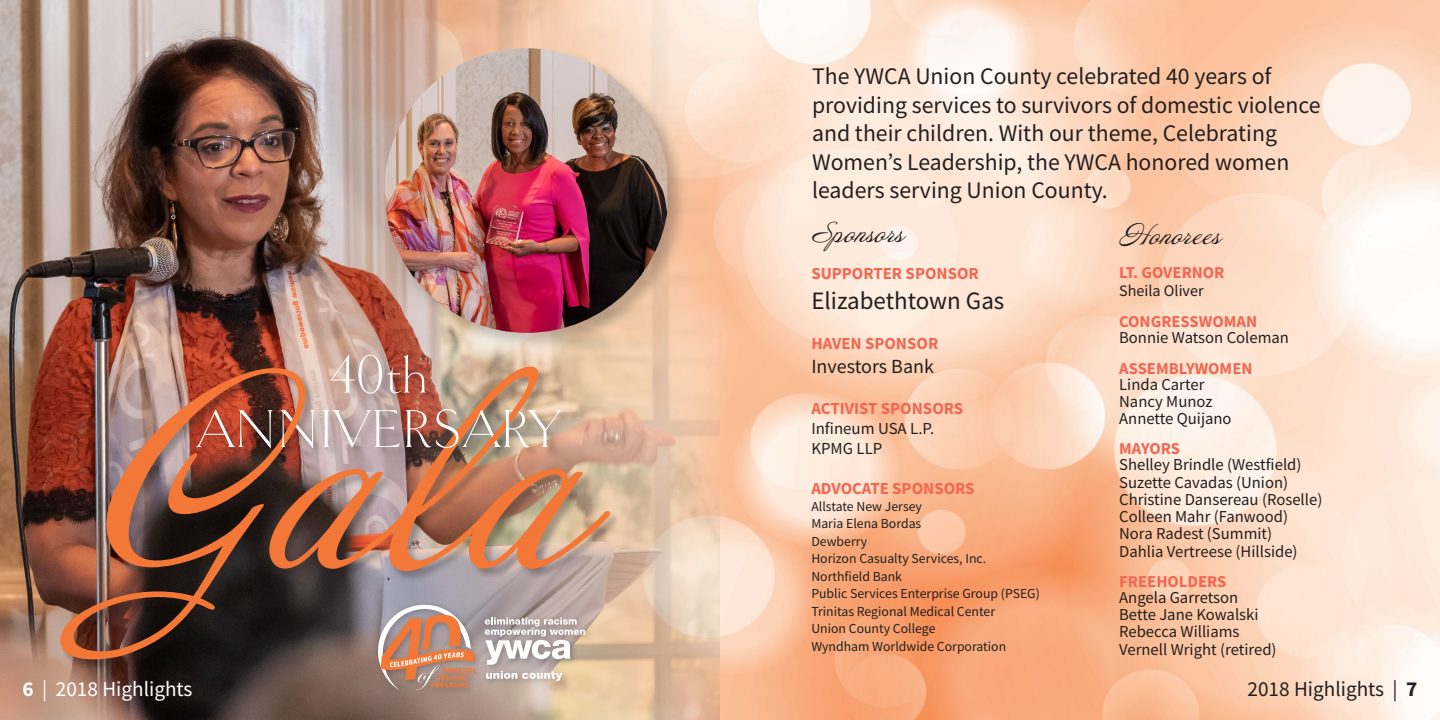
<style>
.page{position:relative;width:1440px;height:720px;background:#fff}
.page>*{position:absolute;margin:0;border:0;box-sizing:border-box;transform-origin:0 0}
.t1{font:25px "Source Sans Pro";color:#231f20}
.t2{font:25px "Annabelle JF";color:#231f20}
.t3{font:24.75px "Annabelle JF";color:#231f20}
.t4{font:23.75px/28.5px "Source Sans Pro";color:#231f20}
.t5{font:21.25px "Source Sans Pro";color:#fff}
.t6{font:21.25px "Source Sans Pro";color:#231f20}
.t7{font:20px "Source Sans Pro";color:#231f20}
.t8{font:700 16.75px "Source Sans Pro";color:#f26751}
.t9{font:16.75px "Source Sans Pro";color:#231f20}
.t10{font:16.62px "Source Sans Pro";color:#231f20}
.t11{font:700 16.62px "Source Sans Pro";color:#f26751}
.t12{font:16.12px "Source Sans Pro";color:#231f20}
.t13{font:13.75px "Source Sans Pro";color:#231f20}
.s1{font-weight:700}
</style>
<div class="page">
<img style="left:720px;top:0;width:720px;height:720px">
<img style="left:0;top:0;width:720px;height:720px">
<div style="left:60px;top:354px;width:562px;height:317px;background:#231f20;opacity:.34"></div>
<img style="left:60px;top:362px;width:550px;height:297px">
<svg style="left:331px;top:355px;width:95px;height:39px;background:#c3978c"></svg>
<img style="left:196px;top:409px;width:366px;height:39px">
<div style="left:383px;top:47px;width:305px;height:305px;background:#231f20;opacity:.24"></div>
<img style="left:384px;top:48px;width:285px;height:285px;border-radius:142px">
<div style="left:374px;top:601px;width:219px;height:97px;background:#231f20;opacity:.31"></div>
<svg style="left:486px;top:671px;width:76px;height:10px"></svg>
<svg style="left:485px;top:617px;width:100px;height:48px"></svg>
<svg style="left:377px;top:604px;width:99px;height:87px;background:#bf927f"></svg>
<p class="t4" style="left:812px;top:62px;width:510px">The YWCA Union County celebrated 40 years of providing services to survivors of domestic violence and their children. With our theme, Celebrating Women’s Leadership, the YWCA honored women leaders serving Union County.</p>
<p class="t2" style="left:811px;top:218px;width:94px">Sponsors</p>
<p class="t8" style="left:811px;top:262px;width:169px">SUPPORTER SPONSOR</p>
<p class="t1" style="left:811px;top:285px;width:195px">Elizabethtown Gas</p>
<p class="t8" style="left:811px;top:332px;width:128px">HAVEN SPONSOR</p>
<p class="t7" style="left:811px;top:354px;width:124px">Investors Bank</p>
<p class="t8" style="left:811px;top:397px;width:153px">ACTIVIST SPONSORS</p>
<p class="t9" style="left:811px;top:418px;width:124px">Infineum USA L.P.</p>
<p class="t9" style="left:811px;top:438px;width:73px">KPMG LLP</p>
<p class="t8" style="left:811px;top:477px;width:165px">ADVOCATE SPONSORS</p>
<p class="t13" style="left:811px;top:497px;width:112px">Allstate New Jersey</p>
<p class="t13" style="left:811px;top:515px;width:112px">Maria Elena Bordas</p>
<p class="t13" style="left:811px;top:532px;width:57px">Dewberry</p>
<p class="t13" style="left:811px;top:550px;width:176px">Horizon Casualty Services, Inc.</p>
<p class="t13" style="left:811px;top:567px;width:92px">Northfield Bank</p>
<p class="t13" style="left:811px;top:585px;width:230px">Public Services Enterprise Group (PSEG)</p>
<p class="t13" style="left:811px;top:602px;width:185px">Trinitas Regional Medical Center</p>
<p class="t13" style="left:811px;top:620px;width:126px">Union County College</p>
<p class="t13" style="left:811px;top:637px;width:196px">Wyndham Worldwide Corporation</p>
<p class="t3" style="left:1119px;top:219px;width:103px">Honorees</p>
<p class="t11" style="left:1119px;top:262px;width:107px">LT. GOVERNOR</p>
<p class="t12" style="left:1119px;top:280px;width:86px">Sheila Oliver</p>
<p class="t11" style="left:1119px;top:310px;width:139px">CONGRESSWOMAN</p>
<p class="t10" style="left:1119px;top:327px;width:171px">Bonnie Watson Coleman</p>
<p class="t11" style="left:1119px;top:357px;width:135px">ASSEMBLYWOMEN</p>
<p class="t10" style="left:1119px;top:374px;width:87px">Linda Carter</p>
<p class="t10" style="left:1119px;top:391px;width:95px">Nancy Munoz</p>
<p class="t10" style="left:1119px;top:408px;width:114px">Annette Quijano</p>
<p class="t11" style="left:1119px;top:437px;width:62px">MAYORS</p>
<p class="t10" style="left:1119px;top:454px;width:184px">Shelley Brindle (Westfield)</p>
<p class="t10" style="left:1119px;top:471px;width:171px">Suzette Cavadas (Union)</p>
<p class="t10" style="left:1119px;top:489px;width:205px">Christine Dansereau (Roselle)</p>
<p class="t10" style="left:1119px;top:506px;width:171px">Colleen Mahr (Fanwood)</p>
<p class="t10" style="left:1119px;top:523px;width:155px">Nora Radest (Summit)</p>
<p class="t10" style="left:1119px;top:541px;width:180px">Dahlia Vertreese (Hillside)</p>
<p class="t11" style="left:1119px;top:570px;width:109px">FREEHOLDERS</p>
<p class="t10" style="left:1119px;top:587px;width:121px">Angela Garretson</p>
<p class="t10" style="left:1119px;top:604px;width:141px">Bette Jane Kowalski</p>
<p class="t10" style="left:1119px;top:621px;width:122px">Rebecca Williams</p>
<p class="t10" style="left:1119px;top:638px;width:159px">Vernell Wright (retired)</p>
<p class="t5" style="left:22px;top:675px;width:171px"><span class="s1">6</span> | 2018 Highlights</p>
<p class="t6" style="left:1248px;top:675px;width:171px">2018 Highlights | <span class="s1">7</span></p>
</div>
